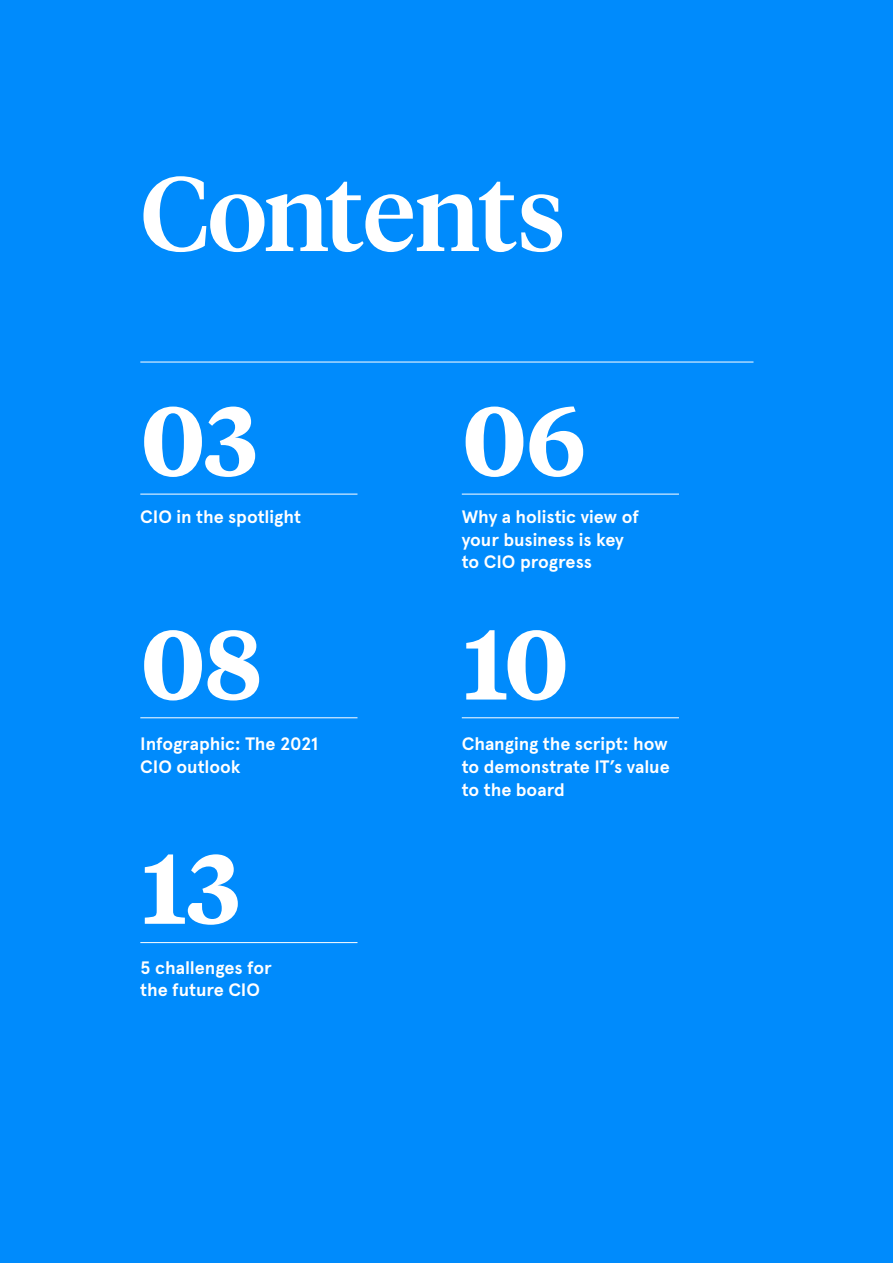
<style>
.page{position:relative;width:893px;height:1263px;background:#008bfc}
.page>*{position:absolute;margin:0;border:0;box-sizing:border-box;transform-origin:0 0}
.t1{font:500 105px "Tiempos Headline";letter-spacing:-.01em;color:#fff}
.t2{font:600 97.5px "Tiempos Text";letter-spacing:-.02em;color:#fff}
.t3{font:700 18px/22.5px "Apercu Pro";letter-spacing:-.005em;color:#fff}
</style>
<div class="page">
<hr style="left:140px;top:494px;width:217px;height:1px;background:#fff">
<hr style="left:140px;top:942px;width:217px;height:1px;background:#fff">
<hr style="left:140px;top:717px;width:217px;height:1px;background:#fff">
<hr style="left:462px;top:494px;width:217px;height:1px;background:#fff">
<hr style="left:462px;top:717px;width:217px;height:1px;background:#fff">
<hr style="left:140px;top:362px;width:613px;height:1px;background:#fff">
<h1 class="t1" style="left:140px;top:142px;width:427px">Contents</h1>
<h2 class="t2" style="left:140px;top:373px;width:120px">03</h2>
<p class="t3" style="left:140px;top:504px;width:162px">CIO in the spotlight</p>
<h2 class="t2" style="left:140px;top:597px;width:124px">08</h2>
<p class="t3" style="left:140px;top:732px;width:180px">Infographic: The 2021<br>CIO outlook</p>
<h2 class="t2" style="left:140px;top:821px;width:103px">13</h2>
<p class="t3" style="left:140px;top:955px;width:133px">5 challenges for the future CIO</p>
<h2 class="t2" style="left:462px;top:373px;width:126px">06</h2>
<p class="t3" style="left:462px;top:504px;width:179px">Why a holistic view of your business is key to CIO progress</p>
<h2 class="t2" style="left:462px;top:597px;width:109px">10</h2>
<p class="t3" style="left:462px;top:732px;width:209px;text-align:justify">Changing the script: how to demonstrate IT’s value to the board</p>
</div>
